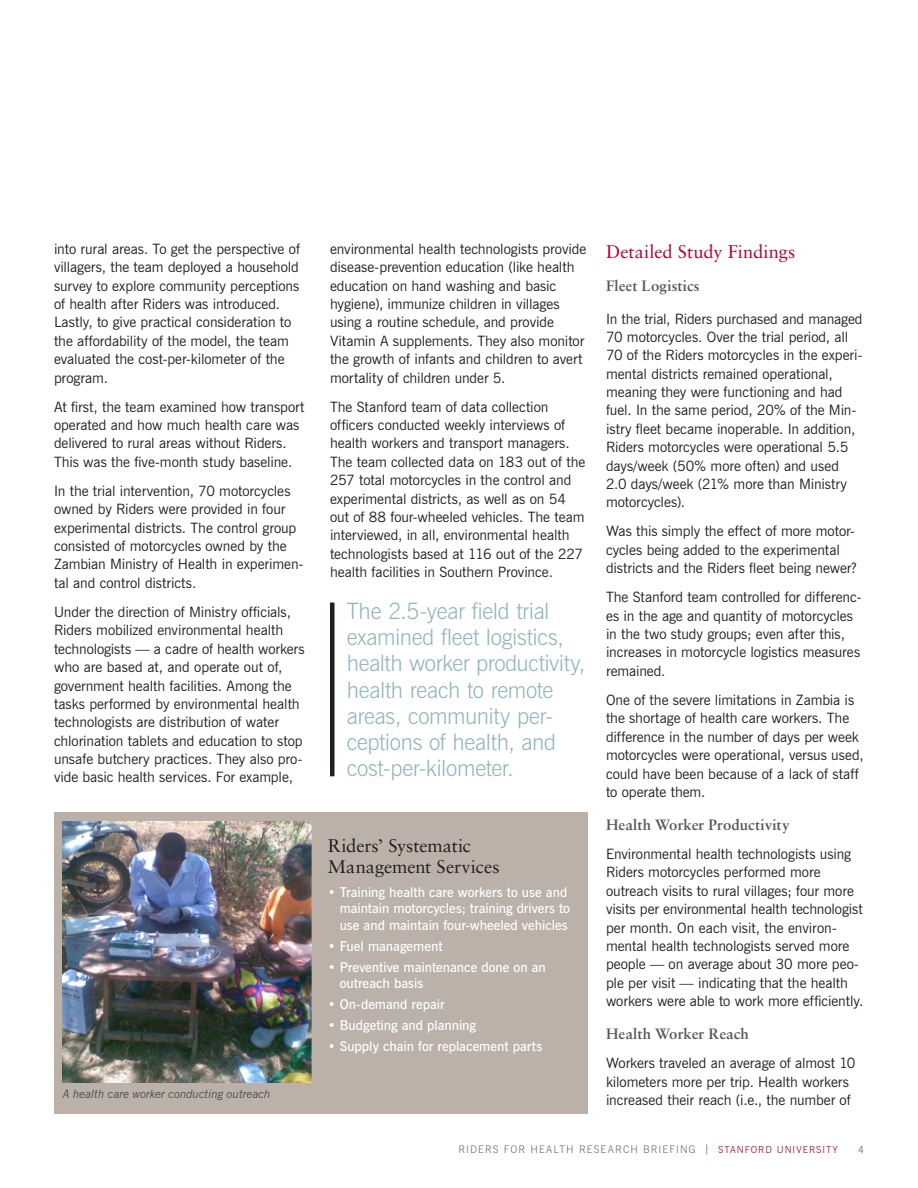
<style>
.page{position:relative;width:918px;height:1188px;background:#fff}
.page>*{position:absolute;margin:0;border:0;box-sizing:border-box;transform-origin:0 0}
.New_quote{font:300 22.5px/26.2px "News Gothic BT";letter-spacing:-.015em;color:#91b6bc}
.t1{font:18.3px/21px "Sabon LT Std";letter-spacing:-.005em;color:#231f20}
.Body{font:18.3px "Sabon LT Std";color:#b30437}
.Subhead{font:700 15px "Sabon LT Std";letter-spacing:.01em;color:#57585a}
.Body-2{font:14.25px/18.3px "News Gothic BT";letter-spacing:-.005em;color:#231f20}
.t2{font:600 13.5px/16.5px "News Gothic BT";color:#fff}
.t3{font:italic 11.7px "News Gothic BT";color:#4b4c4d}
.t4{font:300 10.5px "News Gothic BT";letter-spacing:.11em;color:#786e64}
.t5{font:9.75px "News Gothic BT";color:#6c6d70}
.s1{font-size:9.75px;color:#231f20}
.s2{font-size:9.75px;color:#a90332}
</style>
<div class="page">
<hr style="left:330px;top:603px;width:4px;height:173px;background:#231f20">
<div style="left:54px;top:812px;width:533px;height:302px;background:#bbb1a9"></div>
<img style="left:63px;top:821px;width:249px;height:261px">
<p class="Body-2" style="left:54px;top:240px;width:247px">into rural areas. To get the perspective of villagers, the team deployed a household survey to explore community perceptions of health after Riders was introduced.<br>Lastly, to give practical consideration to the affordability of the model, the team evaluated the cost-per-kilometer of the program.</p>
<p class="Body-2" style="left:54px;top:397px;width:252px">At first, the team examined how transport operated and how much health care was delivered to rural areas without Riders.<br>This was the five-month study baseline.</p>
<p class="Body-2" style="left:54px;top:482px;width:251px">In the trial intervention, 70 motorcycles owned by Riders were provided in four experimental districts. The control group consisted of motorcycles owned by the Zambian Ministry of Health in experimen&shy;tal and control districts.</p>
<p class="Body-2" style="left:54px;top:603px;width:252px">Under the direction of Ministry officials, Riders mobilized environmental health technologists — a cadre of health workers who are based at, and operate out of, government health facilities. Among the tasks performed by environmental health technologists are distribution of water chlorination tablets and education to stop unsafe butchery practices. They also pro&shy;vide basic health services. For example,</p>
<p class="t3" style="left:63px;top:1087px;width:209px">A health care worker conducting outreach</p>
<p class="Body-2" style="left:330px;top:240px;width:258px">environmental health technologists provide disease-prevention education (like health education on hand washing and basic hygiene), immunize children in villages using a routine schedule, and provide Vitamin A supplements. They also monitor the growth of infants and children to avert mortality of children under 5.</p>
<p class="Body-2" style="left:330px;top:397px;width:257px">The Stanford team of data collection officers conducted weekly interviews of health workers and transport managers.<br>The team collected data on 183 out of the 257 total motorcycles in the control and experimental districts, as well as on 54 out of 88 four-wheeled vehicles. The team interviewed, in all, environmental health technologists based at 116 out of the 227 health facilities in Southern Province.</p>
<p class="New_quote" style="left:347px;top:597px;width:240px">The 2.5-year field trial examined fleet logistics, health worker productivity, health reach to remote areas, community per&shy;ceptions of health, and cost-per-kilometer.</p>
<p class="t1" style="left:328px;top:834px;width:173px">Riders’ Systematic<br>Management Services</p>
<p class="t2" style="left:340px;top:883px;width:232px;text-indent:-12px">• Training health care workers to use and maintain motorcycles; training drivers to use and maintain four-wheeled vehicles</p>
<p class="t2" style="left:328px;top:937px;width:116px">• Fuel management</p>
<p class="t2" style="left:340px;top:958px;width:208px;text-indent:-12px">• Preventive maintenance done on an outreach basis</p>
<p class="t2" style="left:328px;top:996px;width:118px">• On-demand repair</p>
<p class="t2" style="left:328px;top:1017px;width:150px">• Budgeting and planning</p>
<p class="t2" style="left:328px;top:1038px;width:216px">• Supply chain for replacement parts</p>
<p class="Body" style="left:606px;top:241px;width:191px">Detailed Study Findings</p>
<p class="Subhead" style="left:606px;top:277px;width:95px">Fleet Logistics</p>
<p class="Body-2" style="left:606px;top:309px;width:258px">In the trial, Riders purchased and managed 70 motorcycles. Over the trial period, all 70 of the Riders motorcycles in the experi&shy;mental districts remained operational, meaning they were functioning and had fuel. In the same period, 20% of the Min&shy;istry fleet became inoperable. In addition, Riders motorcycles were operational 5.5 days/week (50% more often) and used 2.0 days/week (21% more than Ministry motorcycles).</p>
<p class="Body-2" style="left:606px;top:522px;width:252px">Was this simply the effect of more motor&shy;cycles being added to the experimental districts and the Riders fleet being newer?</p>
<p class="Body-2" style="left:606px;top:588px;width:257px">The Stanford team controlled for differenc&shy;es in the age and quantity of motorcycles in the two study groups; even after this, increases in motorcycle logistics measures remained.</p>
<p class="Body-2" style="left:606px;top:691px;width:259px">One of the severe limitations in Zambia is the shortage of health care workers. The difference in the number of days per week motorcycles were operational, versus used, could have been because of a lack of staff to operate them.</p>
<p class="Subhead" style="left:606px;top:815px;width:185px">Health Worker Productivity</p>
<p class="Body-2" style="left:606px;top:845px;width:259px">Environmental health technologists using Riders motorcycles performed more outreach visits to rural villages; four more visits per environmental health technologist per month. On each visit, the environ&shy;mental health technologists served more people — on average about 30 more peo&shy;ple per visit — indicating that the health workers were able to work more efficiently.</p>
<p class="Subhead" style="left:606px;top:1025px;width:144px">Health Worker Reach</p>
<p class="Body-2" style="left:606px;top:1054px;width:251px">Workers traveled an average of almost 10 kilometers more per trip. Health workers increased their reach (i.e., the number of</p>
<p class="t4" style="left:458px;top:1142px;width:381px">RIDERS FOR HEALTH RESEARCH BRIEFING <span class="s1">|</span> <span class="s2">STANFORD UNIVERSITY</span></p>
<p class="t5" style="left:858px;top:1143px;width:7px">4</p>
</div>
